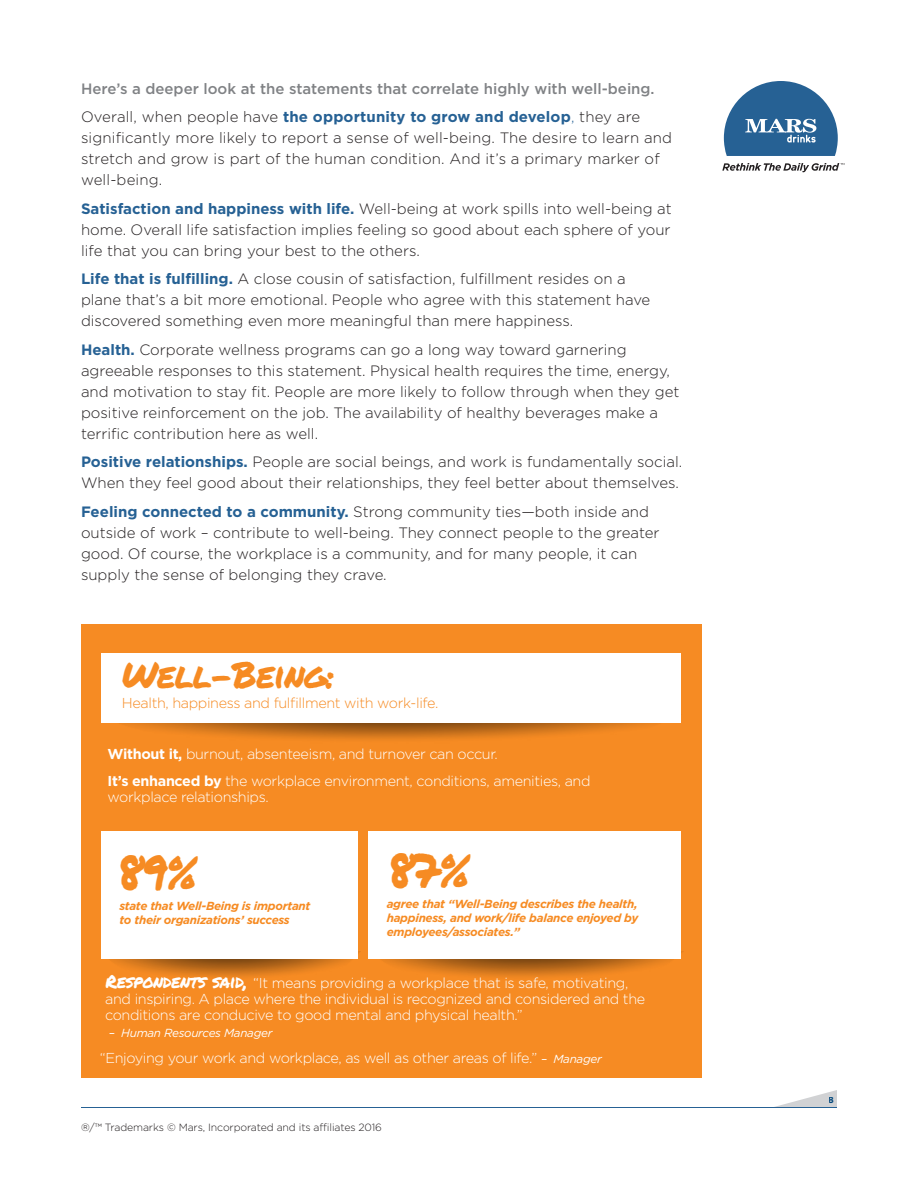
<style>
.page{position:relative;width:918px;height:1188px;background:#fff}
.page>*{position:absolute;margin:0;border:0;box-sizing:border-box;transform-origin:0 0}
.t1{font:48px "Permanent Marker";color:#f68b23}
.t2{font:36px "Permanent Marker";letter-spacing:-.025em;color:#f68b23}
.t3{font:300 15px/21px "Gotham";color:#231f20}
.t4{font:500 15px/28.5px "Gotham";color:#808285}
.t5{font:300 14.4px/16.2px "Gotham";letter-spacing:-.025em;color:#fff}
.t6{font:300 14.4px "Gotham";letter-spacing:-.025em;color:#f68b23}
.t7{font:italic 700 11.7px/14.4px "Gotham";letter-spacing:-.025em;color:#f68b23;text-align:justify}
.t8{font:italic 11.7px "Gotham";letter-spacing:-.025em;color:#fff}
.t9{font:300 10.5px "Gotham";letter-spacing:-.01em;color:#231f20}
.t10{font:700 9px "Gotham";color:#005594}
.s1{font-weight:300;color:#231f20}
.s2{font-weight:700;color:#266194}
.s3{font-weight:300;color:#266194}
.s4{font-weight:700}
.s5{font-family:"Permanent Marker";font-weight:400;font-size:18px}
.s6{font-weight:400;font-style:italic;font-size:11.7px}
</style>
<div class="page">
<hr style="left:81px;top:1107px;width:756px;height:1px;background:#266194">
<svg style="left:775px;top:1090px;width:62px;height:17px"></svg>
<div style="left:81px;top:624px;width:621px;height:453px;background:#f68b23"></div>
<div style="left:101px;top:653px;width:580px;height:70px;background:#fff"></div>
<div style="left:368px;top:831px;width:313px;height:128px;background:#fff"></div>
<div style="left:101px;top:831px;width:257px;height:128px;background:#fff"></div>
<svg style="left:724px;top:81px;width:114px;height:75px"></svg>
<svg style="left:722px;top:163px;width:122px;height:9px"></svg>
<p class="t4" style="left:81px;top:74px;width:575px">Here’s a deeper look at the statements that correlate highly with well-being.<br><span class="s1">Overall, when people have</span> <span class="s2">the opportunity to grow and develop</span><span class="s3">,</span> <span class="s1">they are</span></p>
<p class="t3" style="left:81px;top:127px;width:593px">significantly more likely to report a sense of well-being. The desire to learn and stretch and grow is part of the human condition. And it’s a primary marker of well-being.</p>
<p class="t3" style="left:81px;top:198px;width:592px;text-align:justify"><span class="s2">Satisfaction and happiness with life.</span> Well-being at work spills into well-being at home. Overall life satisfaction implies feeling so good about each sphere of your life that you can bring your best to the others.</p>
<p class="t3" style="left:81px;top:268px;width:571px"><span class="s2">Life that is fulfilling.</span> A close cousin of satisfaction, fulfillment resides on a plane that’s a bit more emotional. People who agree with this statement have discovered something even more meaningful than mere happiness.</p>
<p class="t3" style="left:81px;top:339px;width:600px"><span class="s2">Health.</span> Corporate wellness programs can go a long way toward garnering agreeable responses to this statement. Physical health requires the time, energy, and motivation to stay fit. People are more likely to follow through when they get positive reinforcement on the job. The availability of healthy beverages make a terrific contribution here as well.</p>
<p class="t3" style="left:81px;top:451px;width:603px"><span class="s2">Positive relationships.</span> People are social beings, and work is fundamentally social.<br>When they feel good about their relationships, they feel better about themselves.</p>
<p class="t3" style="left:81px;top:501px;width:580px"><span class="s2">Feeling connected to a community.</span> Strong community ties—both inside and outside of work – contribute to well-being. They connect people to the greater good. Of course, the workplace is a community, and for many people, it can supply the sense of belonging they crave.</p>
<h2 class="t2" style="left:122px;top:648px;width:215px">Well-Being:</h2>
<p class="t6" style="left:122px;top:695px;width:318px">Health, happiness and fulfillment with work-life.</p>
<p class="t5" style="left:108px;top:741px;width:485px;line-height:26.5px"><span class="s4">Without it,</span> burnout, absenteeism, and turnover can occur.<br><span class="s4">It’s enhanced by</span> the workplace environment, conditions, amenities, and</p>
<p class="t5" style="left:108px;top:789px;width:163px">workplace relationships.</p>
<h1 class="t1" style="left:118px;top:837px;width:81px">89%</h1>
<p class="t7" style="left:120px;top:898px;width:192px">state that Well-Being is important to their organizations’ success</p>
<h1 class="t1" style="left:388px;top:835px;width:83px">87%</h1>
<p class="t7" style="left:387px;top:896px;width:253px">agree that “Well-Being describes the health, happiness, and work/life balance enjoyed by employees/associates.”</p>
<p class="t5" style="left:105px;top:975px;width:542px"><span class="s5">Respondents said,</span> “It means providing a workplace that is safe, motivating, and inspiring. A place where the individual is recognized and considered and the conditions are conducive to good mental and physical health.”</p>
<p class="t8" style="left:109px;top:1026px;width:165px">– Human Resources Manager</p>
<p class="t5" style="left:100px;top:1050px;width:503px">“Enjoying your work and workplace, as well as other areas of life.” <span class="s6">– Manager</span></p>
<p class="t9" style="left:81px;top:1121px;width:303px">®/™ Trademarks © Mars, Incorporated and its affiliates 2016</p>
<p class="t10" style="left:829px;top:1095px;width:7px">8</p>
</div>
